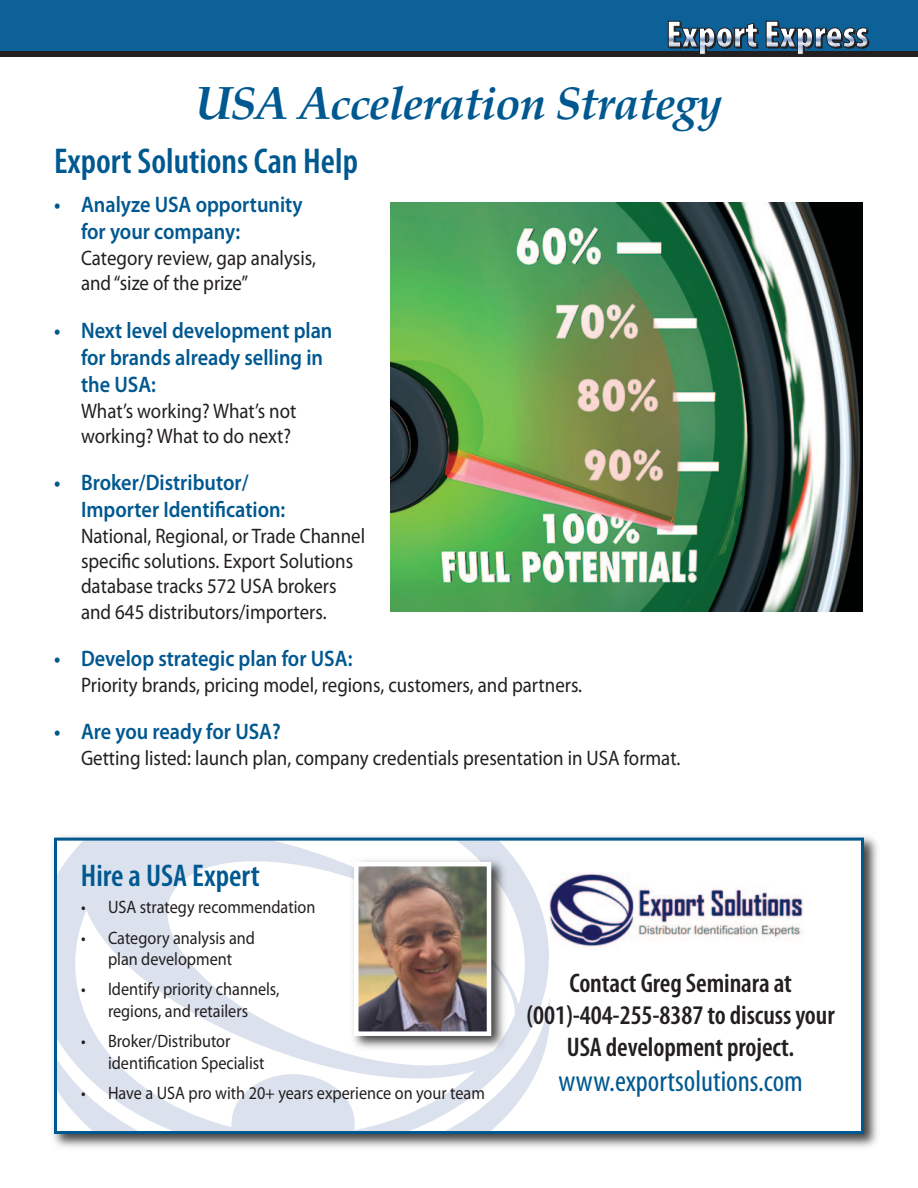
<style>
.page{position:relative;width:918px;height:1188px;background:#fff}
.page>*{position:absolute;margin:0;border:0;box-sizing:border-box;transform-origin:0 0}
.t1{font:italic 700 46.5px "Palatino";letter-spacing:-.025em;color:#005890}
.t2{font:600 condensed 36px "Myriad Pro";color:#005890}
.t3{font:600 condensed 31.5px "Myriad Pro";color:#005890}
.t4{font:condensed 30px "Myriad Pro";color:#005890}
.t5{font:600 condensed 27px/32.4px "Myriad Pro";letter-spacing:-.005em;color:#231f20;text-align:center}
.t6{font:600 22.5px/27px "Myriad Pro";color:#005890;scale:.9 1}
.t7{font:21px/25.2px "Myriad Pro";color:#231f20;scale:.9 1}
.t8{font:18px/21.6px "Myriad Pro";color:#231f20;text-align:center;scale:.9 1}
</style>
<div class="page">
<div style="left:0;top:0;width:918px;height:54px;background:#0c6298"></div>
<div style="left:0;top:51px;width:918px;height:6px;background:#231f20"></div>
<svg style="left:668px;top:21px;width:201px;height:34px"></svg>
<img style="left:390px;top:202px;width:472px;height:409px">
<img style="left:53px;top:836px;width:825px;height:312px">
<div style="left:57px;top:841px;width:804px;height:290px;background:#fff"></div>
<svg style="left:58px;top:842px;width:491px;height:288px"></svg>
<div style="left:54px;top:838px;width:810px;height:296px;border:3px solid #005890"></div>
<img style="left:550px;top:873px;width:253px;height:74px">
<img style="left:347px;top:855px;width:164px;height:200px">
<img style="left:359px;top:867px;width:127px;height:164px">
<div style="left:354px;top:862px;width:137px;height:174px;border:4px solid #fff"></div>
<h1 class="t1" style="left:195px;top:81px;width:529px">USA Acceleration Strategy</h1>
<h2 class="t2" style="left:54px;top:148px;width:306px">Export Solutions Can Help</h2>
<p class="t6" style="left:81px;top:193px;width:248px;text-indent:-27px">• Analyze USA opportunity for your company:</p>
<p class="t7" style="left:81px;top:247px;width:263px">Category review, gap analysis, and “size of the prize”</p>
<p class="t6" style="left:81px;top:318px;width:281px;text-indent:-27px">• Next level development plan for brands already selling in the USA:</p>
<p class="t7" style="left:81px;top:400px;width:241px">What’s working? What’s not working? What to do next?</p>
<p class="t6" style="left:81px;top:471px;width:229px;text-indent:-27px">• Broker/Distributor/<br>Importer Identification:</p>
<p class="t7" style="left:81px;top:525px;width:317px">National, Regional, or Trade Channel specific solutions. Export Solutions database tracks 572 USA brokers and 645 distributors/importers.</p>
<p class="t6" style="left:54px;top:647px;width:333px">• Develop strategic plan for USA:</p>
<p class="t7" style="left:81px;top:674px;width:558px">Priority brands, pricing model, regions, customers, and partners.</p>
<p class="t6" style="left:54px;top:720px;width:254px">• Are you ready for USA?</p>
<p class="t7" style="left:81px;top:747px;width:668px">Getting listed: launch plan, company credentials presentation in USA format.</p>
<h3 class="t3" style="left:81px;top:864px;width:180px">Hire a USA Expert</h3>
<p class="t8" style="left:81px;top:898px;width:262px">• USA strategy recommendation</p>
<p class="t8" style="left:81px;top:928px;width:195px">• Category analysis and plan development</p>
<p class="t8" style="left:81px;top:980px;width:222px">• Identify priority channels, regions, and retailers</p>
<p class="t8" style="left:108px;top:1032px;width:176px;text-align:left;text-indent:-27px">• Broker/Distributor identification Specialist</p>
<p class="t8" style="left:81px;top:1084px;width:450px">• Have a USA pro with 20+ years experience on your team</p>
<p class="t5" style="left:527px;top:969px;width:310px">Contact Greg Seminara at (001)-404-255-8387 to discuss your<br>USA development project.</p>
<h3 class="t4" style="left:558px;top:1071px;width:246px">www.exportsolutions.com</h3>
</div>
